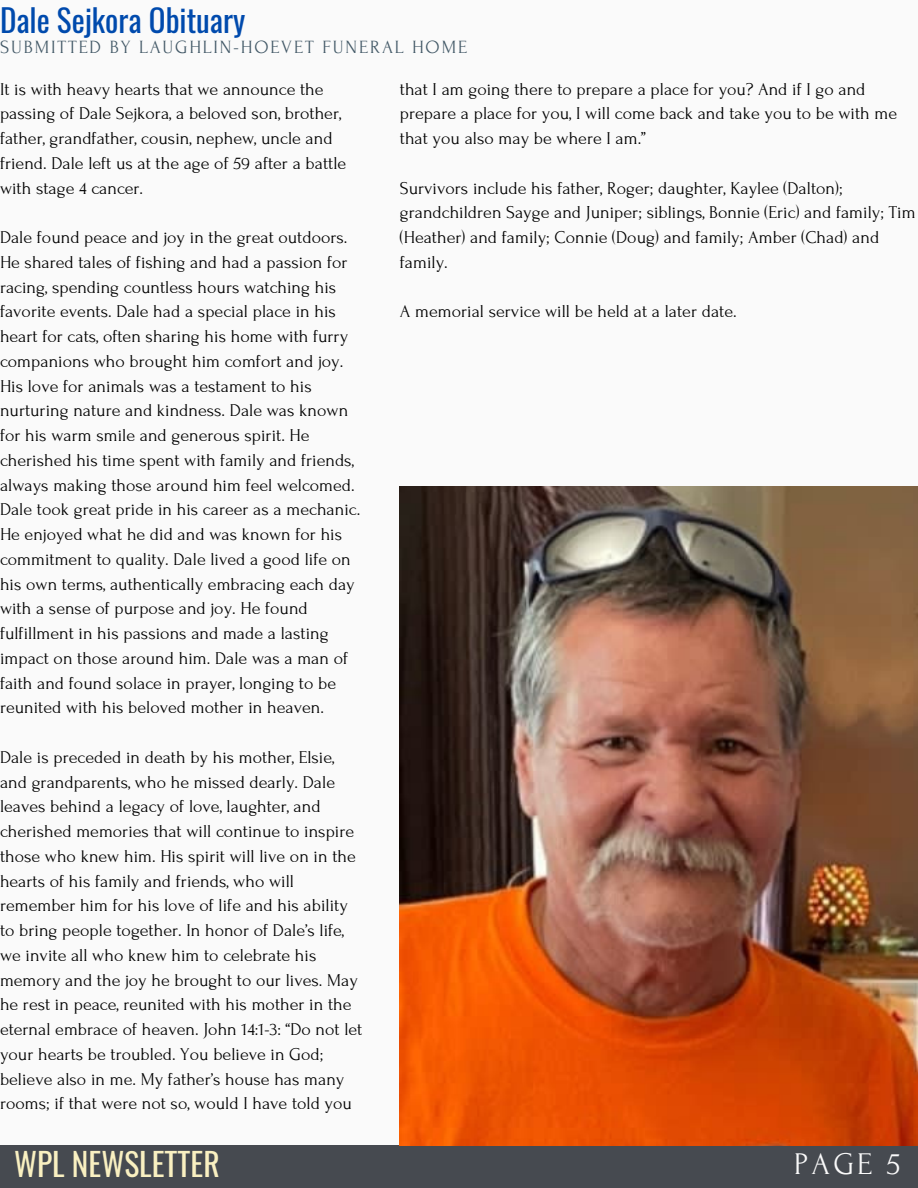
<style>
.page{position:relative;width:918px;height:1188px;background:#fafafa}
.page>*{position:absolute;margin:0;border:0;box-sizing:border-box;transform-origin:0 0}
.t1{font:31.5px "Oswald";color:#f9f0c1}
.t2{font:31.5px "Forum";color:#fafafa}
.t3{font:31.2px "Oswald";color:#004aad}
.t4{font:18.6px "Forum";letter-spacing:.1em;color:#435967}
.t5{font:18px/24.8px "Forum";color:#000}
</style>
<div class="page">
<div style="left:0;top:1146px;width:918px;height:42px;background:#464a50"></div>
<img style="left:400px;top:486px;width:518px;height:660px">
<h3 class="t3" style="left:0;top:-5px;width:247px">Dale Sejkora Obituary</h3>
<h2 class="t4" style="left:0;top:37px;width:469px">SUBMITTED BY LAUGHLIN-HOEVET FUNERAL HOME</h2>
<p class="t5" style="left:0;top:77px;width:348px">It is with heavy hearts that we announce the passing of Dale Sejkora, a beloved son, brother, father, grandfather, cousin, nephew, uncle and friend. Dale left us at the age of 59 after a battle with stage 4 cancer.</p>
<p class="t5" style="left:0;top:225px;width:362px">Dale found peace and joy in the great outdoors.<br>He shared tales of fishing and had a passion for racing, spending countless hours watching his favorite events. Dale had a special place in his heart for cats, often sharing his home with furry companions who brought him comfort and joy.<br>His love for animals was a testament to his nurturing nature and kindness. Dale was known for his warm smile and generous spirit. He cherished his time spent with family and friends, always making those around him feel welcomed.<br>Dale took great pride in his career as a mechanic.<br>He enjoyed what he did and was known for his commitment to quality. Dale lived a good life on his own terms, authentically embracing each day with a sense of purpose and joy. He found fulfillment in his passions and made a lasting impact on those around him. Dale was a man of faith and found solace in prayer, longing to be reunited with his beloved mother in heaven.</p>
<p class="t5" style="left:0;top:745px;width:364px">Dale is preceded in death by his mother, Elsie, and grandparents, who he missed dearly. Dale leaves behind a legacy of love, laughter, and cherished memories that will continue to inspire those who knew him. His spirit will live on in the hearts of his family and friends, who will remember him for his love of life and his ability to bring people together. In honor of Dale’s life, we invite all who knew him to celebrate his memory and the joy he brought to our lives. May he rest in peace, reunited with his mother in the eternal embrace of heaven. John 14:1-3: “Do not let your hearts be troubled. You believe in God; believe also in me. My father’s house has many rooms; if that were not so, would I have told you</p>
<p class="t5" style="left:400px;top:77px;width:499px">that I am going there to prepare a place for you? And if I go and prepare a place for you, I will come back and take you to be with me that you also may be where I am.”</p>
<p class="t5" style="left:400px;top:176px;width:517px">Survivors include his father, Roger; daughter, Kaylee (Dalton); grandchildren Sayge and Juniper; siblings, Bonnie (Eric) and family; Tim (Heather) and family; Connie (Doug) and family; Amber (Chad) and family.</p>
<p class="t5" style="left:400px;top:299px;width:338px">A memorial service will be held at a later date.</p>
<p class="t1" style="left:14px;top:1140px;width:207px">WPL NEWSLETTER</p>
<p class="t2" style="left:794px;top:1147px;width:108px">PAGE 5</p>
</div>
